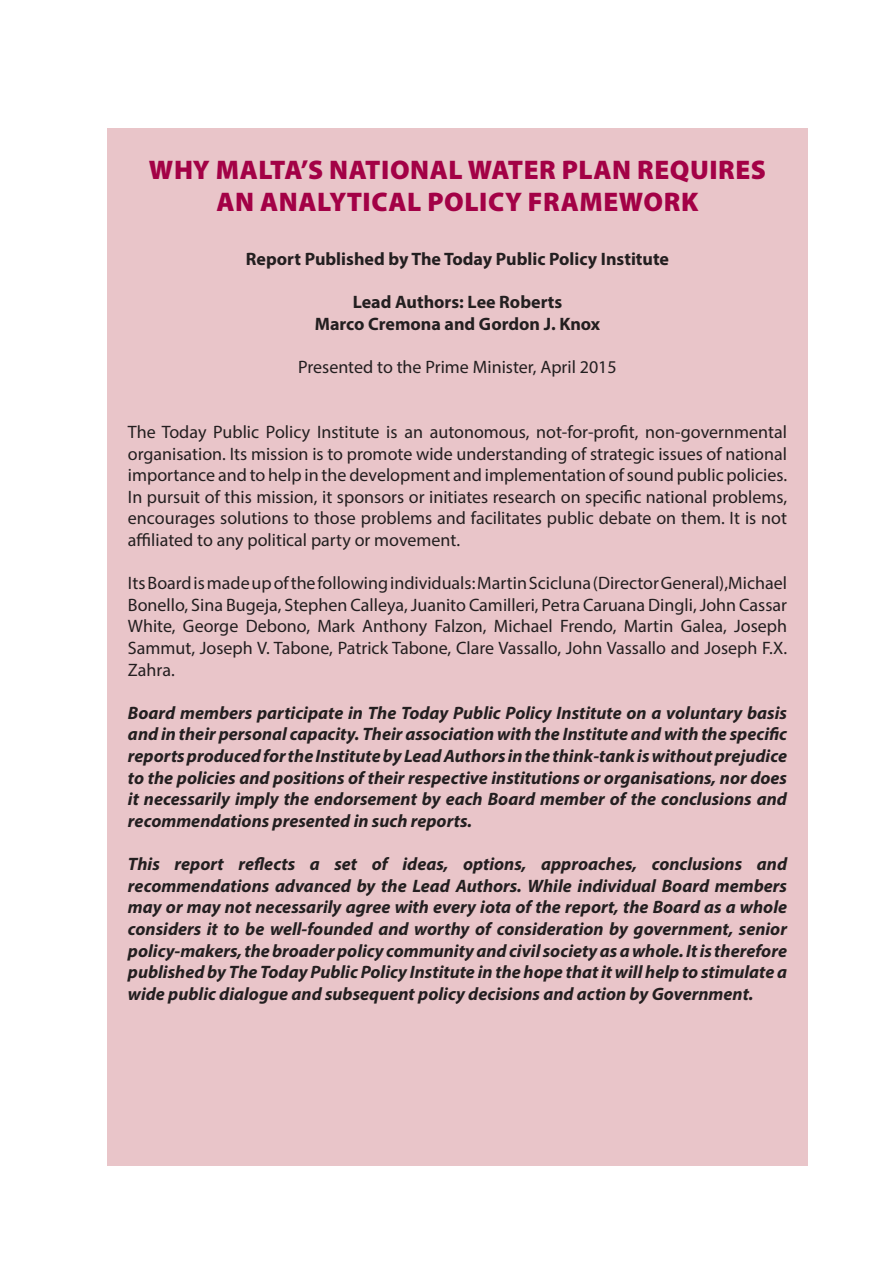
<style>
.page{position:relative;width:893px;height:1263px;background:#fff}
.page>*{position:absolute;margin:0;border:0;box-sizing:border-box;transform-origin:0 0}
.t1{font:900 27px/32.4px "Myriad Pro";letter-spacing:.02em;color:#a30146;text-align:center}
.t2{font:italic 700 18px/21.6px "Myriad Pro";color:#231f20;text-align:justify}
.t3{font:18px/21.6px "Myriad Pro";color:#231f20;text-align:justify}
.t4{font:700 18px/21.6px "Myriad Pro";color:#231f20;text-align:center}
</style>
<div class="page">
<div style="left:107px;top:128px;width:701px;height:1037px;background:#e9c5c9"></div>
<h1 class="t1" style="left:149px;top:152px;width:618px">WHY MALTA’S NATIONAL WATER PLAN REQUIRES<br>AN ANALYTICAL POLICY FRAMEWORK</h1>
<p class="t4" style="left:246px;top:248px;width:425px">Report Published by The Today Public Policy Institute</p>
<p class="t4" style="left:315px;top:291px;width:287px">Lead Authors: Lee Roberts<br>Marco Cremona and Gordon J. Knox</p>
<p class="t3" style="left:298px;top:356px;width:320px">Presented to the Prime Minister, April 2015</p>
<p class="t3" style="left:128px;top:421px;width:661px">The Today Public Policy Institute is an autonomous, not-for-profit, non-governmental organisation. Its mission is to promote wide understanding of strategic issues of national importance and to help in the development and implementation of sound public policies.<br>In pursuit of this mission, it sponsors or initiates research on specific national problems, encourages solutions to those problems and facilitates public debate on them. It is not affiliated to any political party or movement.</p>
<p class="t3" style="left:128px;top:572px;width:661px">Its Board is made up of the following individuals: Martin Scicluna (Director General),Michael Bonello, Sina Bugeja, Stephen Calleya, Juanito Camilleri, Petra Caruana Dingli, John Cassar White, George Debono, Mark Anthony Falzon, Michael Frendo, Martin Galea, Joseph Sammut, Joseph V. Tabone, Patrick Tabone, Clare Vassallo, John Vassallo and Joseph F.X.<br>Zahra.</p>
<p class="t2" style="left:128px;top:701px;width:661px">Board members participate in The Today Public Policy Institute on a voluntary basis and in their personal capacity. Their association with the Institute and with the specific reports produced for the Institute by Lead Authors in the think-tank is without prejudice to the policies and positions of their respective institutions or organisations, nor does it necessarily imply the endorsement by each Board member of the conclusions and recommendations presented in such reports.</p>
<p class="t2" style="left:128px;top:853px;width:661px">This report reflects a set of ideas, options, approaches, conclusions and recommendations advanced by the Lead Authors. While individual Board members may or may not necessarily agree with every iota of the report, the Board as a whole considers it to be well-founded and worthy of consideration by government, senior policy-makers, the broader policy community and civil society as a whole. It is therefore published by The Today Public Policy Institute in the hope that it will help to stimulate a wide public dialogue and subsequent policy decisions and action by Government.</p>
</div>
